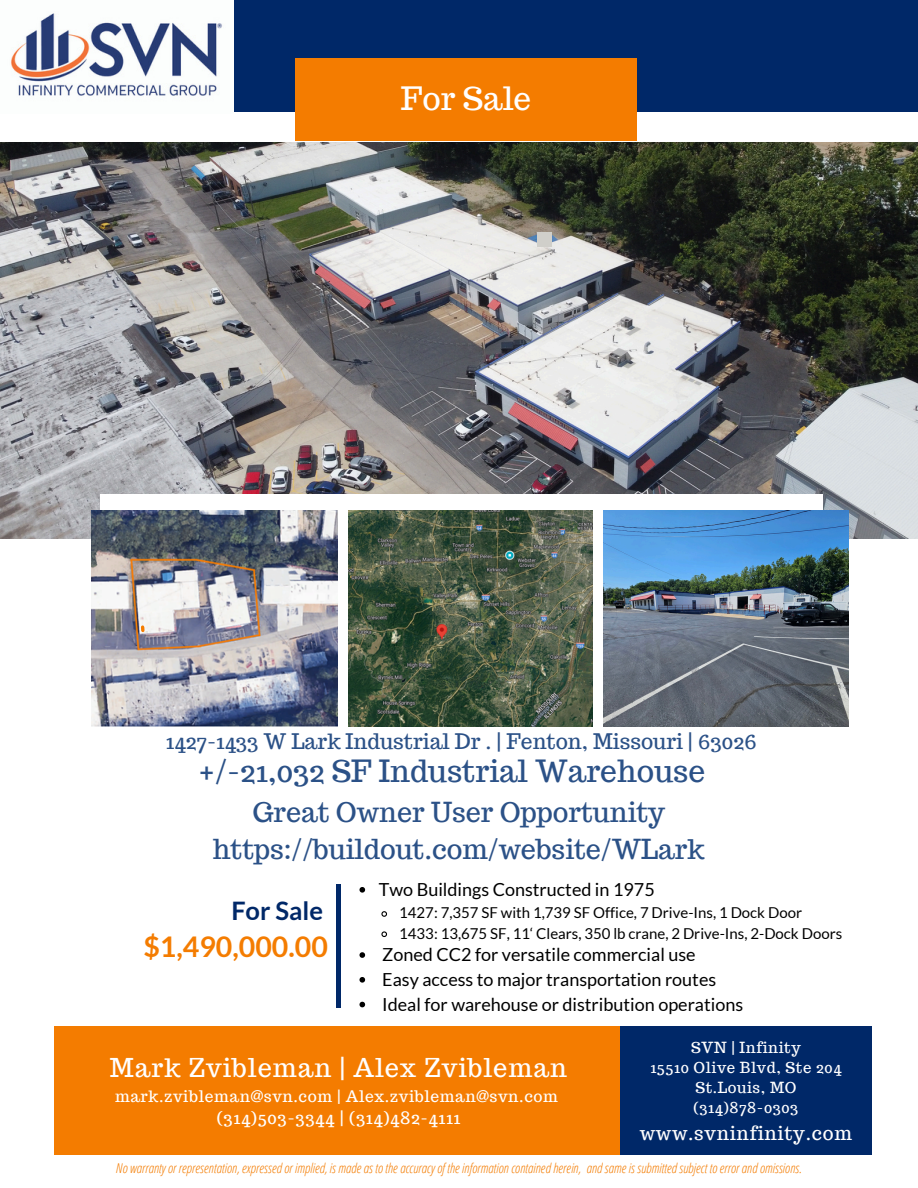
<style>
.page{position:relative;width:918px;height:1188px;background:#fff}
.page>*{position:absolute;margin:0;border:0;box-sizing:border-box;transform-origin:0 0}
.t1{font:31.5px "Trocchi";color:#fff}
.t2{font:30px "Trocchi";color:#2b5187}
.t3{font:700 28.5px "Lato";color:#f47c00}
.t4{font:27px/37.2px "Trocchi";color:#2b5187;text-align:center}
.t5{font:700 25.5px "Lato";color:#002868}
.t6{font:25.35px "Trocchi";letter-spacing:.04em;color:#fff}
.t7{font:21px "Trocchi";color:#2b5187}
.t8{font:18.75px "Trocchi";letter-spacing:.04em;color:#fff}
.t9{font:18px "Lato";color:#000}
.t10{font:17.1px "Trocchi";letter-spacing:.04em;color:#fff}
.t11{font:15.6px "Trocchi";letter-spacing:.04em;color:#fff}
.t12{font:15px "Lato";color:#000}
.t13{font:15px/20.2px "Trocchi";letter-spacing:.04em;color:#fff;text-align:center}
.t14{font:italic 300 13.5px "Open Sans Condensed";color:#f47c00}
</style>
<div class="page">
<img style="left:1px;top:142px;width:917px;height:397px">
<div style="left:0;top:0;width:918px;height:112px;background:#002868"></div>
<div style="left:54px;top:1026px;width:566px;height:129px;background:#f47c00"></div>
<div style="left:620px;top:1026px;width:252px;height:55px;background:#002868"></div>
<div style="left:295px;top:59px;width:342px;height:82px;background:#f47c00"></div>
<hr style="left:336px;top:884px;width:4px;height:124px;background:#002868">
<div style="left:100px;top:494px;width:722px;height:248px;background:#fff"></div>
<img style="left:348px;top:510px;width:244px;height:216px">
<img style="left:92px;top:510px;width:245px;height:216px">
<img style="left:604px;top:510px;width:245px;height:216px">
<img style="left:0;top:0;width:234px;height:112px">
<div style="left:620px;top:1079px;width:252px;height:55px;background:#002868"></div>
<div style="left:620px;top:1100px;width:252px;height:55px;background:#002868"></div>
<div style="left:537px;top:233px;width:15px;height:7px;background:#d0cfca"></div>
<div style="left:537px;top:240px;width:15px;height:7px;background:#d0cfca"></div>
<svg style="left:359px;top:887px;width:6px;height:6px"></svg>
<svg style="left:381px;top:911px;width:6px;height:6px"></svg>
<svg style="left:381px;top:931px;width:6px;height:6px"></svg>
<svg style="left:359px;top:952px;width:6px;height:6px"></svg>
<svg style="left:359px;top:977px;width:6px;height:6px"></svg>
<svg style="left:359px;top:1002px;width:6px;height:5px"></svg>
<svg style="left:141px;top:627px;width:4px;height:3px"></svg>
<h3 class="t1" style="left:401px;top:78px;width:132px">For Sale</h3>
<p class="t7" style="left:166px;top:728px;width:592px">1427-1433 W Lark Industrial Dr . | Fenton, Missouri | 63026</p>
<p class="t2" style="left:199px;top:752px;width:508px">+/-21,032 SF Industrial Warehouse</p>
<p class="t4" style="left:213px;top:793px;width:493px">Great Owner User Opportunity https://buildout.com/website/WLark</p>
<p class="t5" style="left:231px;top:895px;width:93px">For Sale</p>
<p class="t3" style="left:143px;top:929px;width:186px">$1,490,000.00</p>
<h2 class="t9" style="left:379px;top:878px;width:277px">Two Buildings Constructed in 1975</h2>
<p class="t12" style="left:399px;top:904px;width:404px">1427: 7,357 SF with 1,739 SF Office, 7 Drive-Ins, 1 Dock Door</p>
<p class="t12" style="left:399px;top:924px;width:445px">1433: 13,675 SF, 11‘ Clears, 350 lb crane, 2 Drive-Ins, 2-Dock Doors</p>
<p class="t9" style="left:382px;top:943px;width:315px">Zoned CC2 for versatile commercial use</p>
<p class="t9" style="left:382px;top:968px;width:335px">Easy access to major transportation routes</p>
<h4 class="t9" style="left:382px;top:993px;width:362px">Ideal for warehouse or distribution operations</h4>
<p class="t13" style="left:650px;top:1037px;width:193px">SVN | Infinity<br>15510 Olive Blvd, Ste 204<br>St.Louis, MO (314)878-0303</p>
<p class="t6" style="left:110px;top:1051px;width:459px">Mark Zvibleman | Alex Zvibleman</p>
<p class="t11" style="left:115px;top:1086px;width:444px">mark.zvibleman@svn.com | Alex.zvibleman@svn.com</p>
<p class="t10" style="left:217px;top:1107px;width:245px">(314)503-3344 | (314)482-4111</p>
<p class="t14" style="left:116px;top:1159px;width:687px">No warranty or representation, expressed or implied, is made as to the accuracy of the information contained herein, and same is submitted subject to error and omissions.</p>
<p class="t8" style="left:640px;top:1121px;width:214px">www.svninfinity.com</p>
</div>
